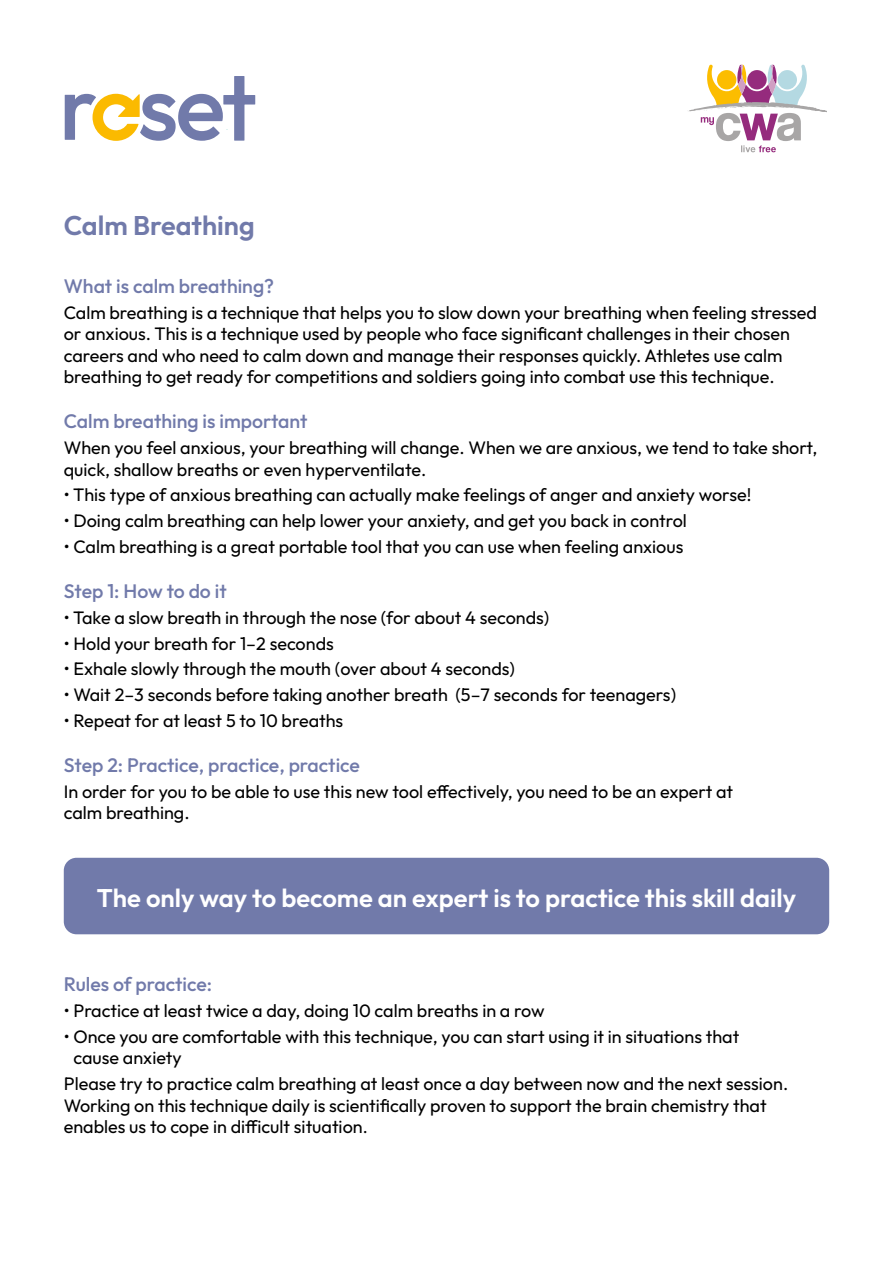
<style>
.page{position:relative;width:893px;height:1263px;background:#fff}
.page>*{position:absolute;margin:0;border:0;box-sizing:border-box;transform-origin:0 0}
.t1{font:600 27px "Outfit";color:#717aaa}
.t2{font:600 25.5px "Outfit";color:#fff}
.t3{font:500 19.5px "Outfit";color:#717aaa}
.t4{font:18px/21.6px "Outfit";color:#000}
.s1{font-size:17.25px}
</style>
<div class="page">
<svg style="left:65px;top:76px;width:190px;height:65px"></svg>
<svg style="left:689px;top:65px;width:138px;height:87px"></svg>
<div style="left:64px;top:858px;width:765px;height:76px;background:#717aaa;border-radius:13px"></div>
<p class="t1" style="left:64px;top:211px;width:192px">Calm Breathing</p>
<p class="t3" style="left:64px;top:275px;width:212px">What is calm breathing?</p>
<p class="t4" style="left:64px;top:301px;width:755px">Calm breathing is a technique that helps you to slow down your breathing when feeling stressed or anxious. This is a technique used by people who face significant challenges in their chosen careers and who need to calm down and manage their responses quickly. Athletes use calm breathing to get ready for competitions and soldiers going into combat use this technique.</p>
<p class="t3" style="left:64px;top:410px;width:245px">Calm breathing is important</p>
<p class="t4" style="left:64px;top:437px;width:755px">When you feel anxious, your breathing will change. When we are anxious, we tend to take short, quick, shallow breaths or even hyperventilate.</p>
<p class="t4" style="left:64px;top:484px;width:689px">• This type of anxious breathing can actually make feelings of anger and anxiety worse!</p>
<p class="t4" style="left:64px;top:510px;width:625px">• Doing calm breathing can help lower your anxiety, and get you back in control</p>
<p class="t4" style="left:64px;top:536px;width:621px">• Calm breathing is a great portable tool that you can use when feeling anxious</p>
<p class="t3" style="left:64px;top:580px;width:165px">Step 1: How to do it</p>
<p class="t4" style="left:64px;top:606px;width:487px">• Take a slow breath in through the nose (for about 4 seconds)</p>
<p class="t4" style="left:64px;top:632px;width:272px">• Hold your breath for 1–2 seconds</p>
<p class="t4" style="left:64px;top:658px;width:453px">• Exhale slowly through the mouth (over about 4 seconds)</p>
<p class="t4" style="left:64px;top:684px;width:614px">• Wait 2–3 seconds before taking another breath (5–7 seconds for teenagers)</p>
<p class="t4" style="left:64px;top:710px;width:281px">• Repeat for at least 5 to 10 breaths</p>
<p class="t3" style="left:64px;top:754px;width:298px">Step 2: Practice, practice, practice</p>
<p class="t4" style="left:64px;top:780px;width:671px">In order for you to be able to use this new tool effectively, you need to be an expert at calm breathing.</p>
<p class="t2" style="left:97px;top:883px;width:701px">The only way to become an expert is to practice this skill daily</p>
<p class="t3" style="left:64px;top:973px;width:150px">Rules of practice:</p>
<p class="t4" style="left:64px;top:999px;width:482px">• Practice at least twice a day, doing 10 calm breaths in a row</p>
<p class="t4" style="left:73px;top:1025px;width:667px;text-indent:-10px">• Once you are comfortable with this technique, you can start using it in situations that cause anxiety</p>
<p class="t4" style="left:64px;top:1073px;width:726px">Please try to practice calm breathing at least once a day between now and the next session.<br>Working on this technique daily is scientifically proven to support the brain chemistry that enables us to cope in difficult situation<span class="s1">.</span></p>
</div>
